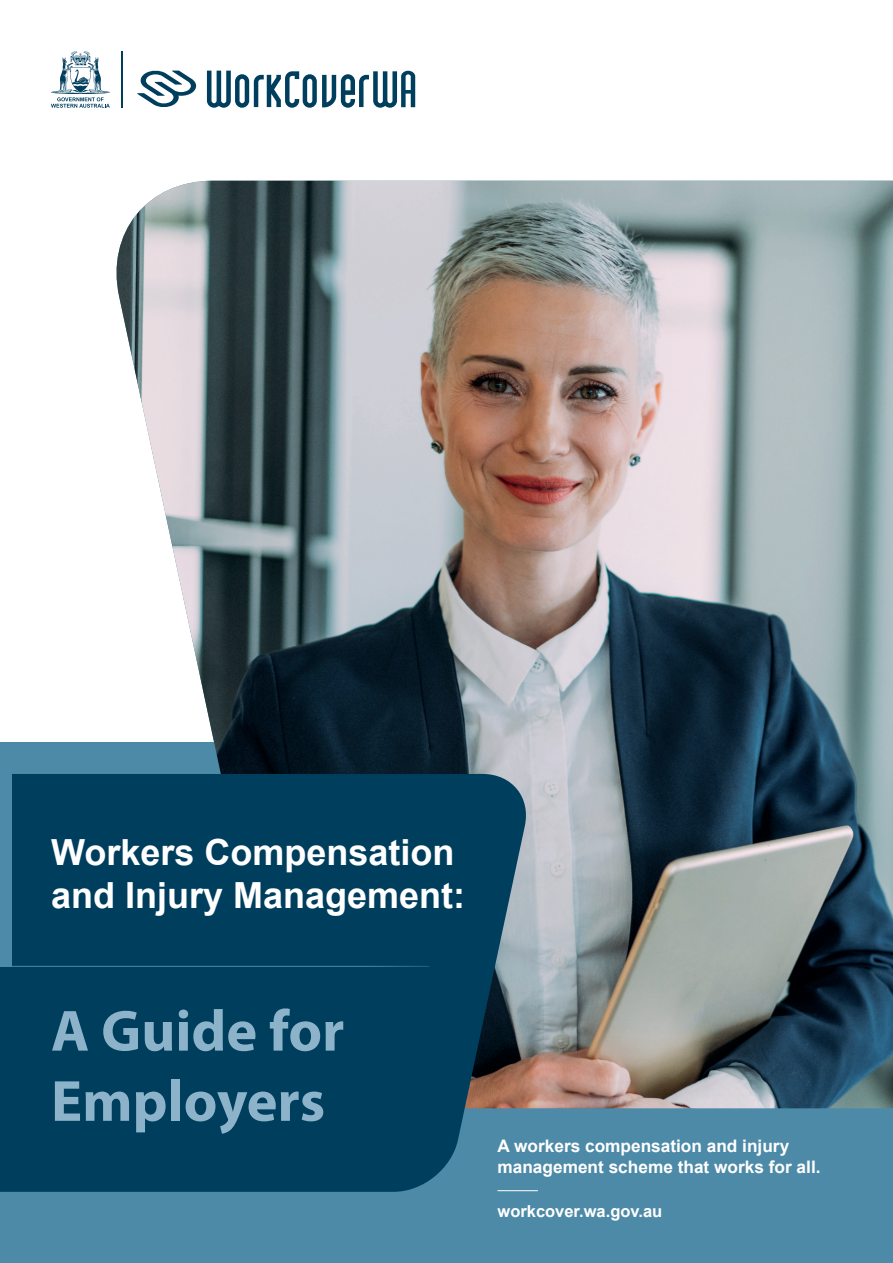
<style>
.page{position:relative;width:893px;height:1263px;background:#fff}
.page>*{position:absolute;margin:0;border:0;box-sizing:border-box;transform-origin:0 0}
.Cover_Page_Headings_Myriad_Pro{font:700 58.5px/70.2px "Myriad Pro";color:#8cb3c9}
.Cover_Page_Headings_Myriad_Pro-2{font:700 36px/43.2px "Arial";color:#fff}
.H4_11_5pt_Bold_Heading{font:700 17.25px/20.7px "Arial";color:#fff}
.t1{font:700 16.5px "Arial";color:#fff}
</style>
<div class="page">
<div style="left:0;top:742px;width:893px;height:521px;background:#4d8aa7"></div>
<svg style="left:137px;top:70px;width:59px;height:37px"></svg>
<svg style="left:207px;top:71px;width:208px;height:37px"></svg>
<hr style="left:121px;top:51px;width:1px;height:57px;background:#003e5e">
<svg style="left:51px;top:51px;width:59px;height:57px"></svg>
<img style="left:116px;top:181px;width:777px;height:927px">
<hr style="left:497px;top:1190px;width:41px;height:1px;background:#fff">
<svg style="left:0;top:774px;width:531px;height:418px;fill:#003e5e"></svg>
<hr style="left:0;top:966px;width:429px;height:1px;background:#4d8aa7">
<div style="left:0;top:742px;width:11px;height:224px;background:#4d8aa7"></div>
<p class="Cover_Page_Headings_Myriad_Pro-2" style="left:51px;top:831px;width:416px">Workers Compensation and Injury Management:</p>
<p class="Cover_Page_Headings_Myriad_Pro" style="left:51px;top:994px;width:295px">A Guide for<br>Employers</p>
<p class="H4_11_5pt_Bold_Heading" style="left:497px;top:1136px;width:325px">A workers compensation and injury management scheme that works for all.</p>
<p class="t1" style="left:497px;top:1200px;width:166px">workcover.wa.gov.au</p>
</div>
